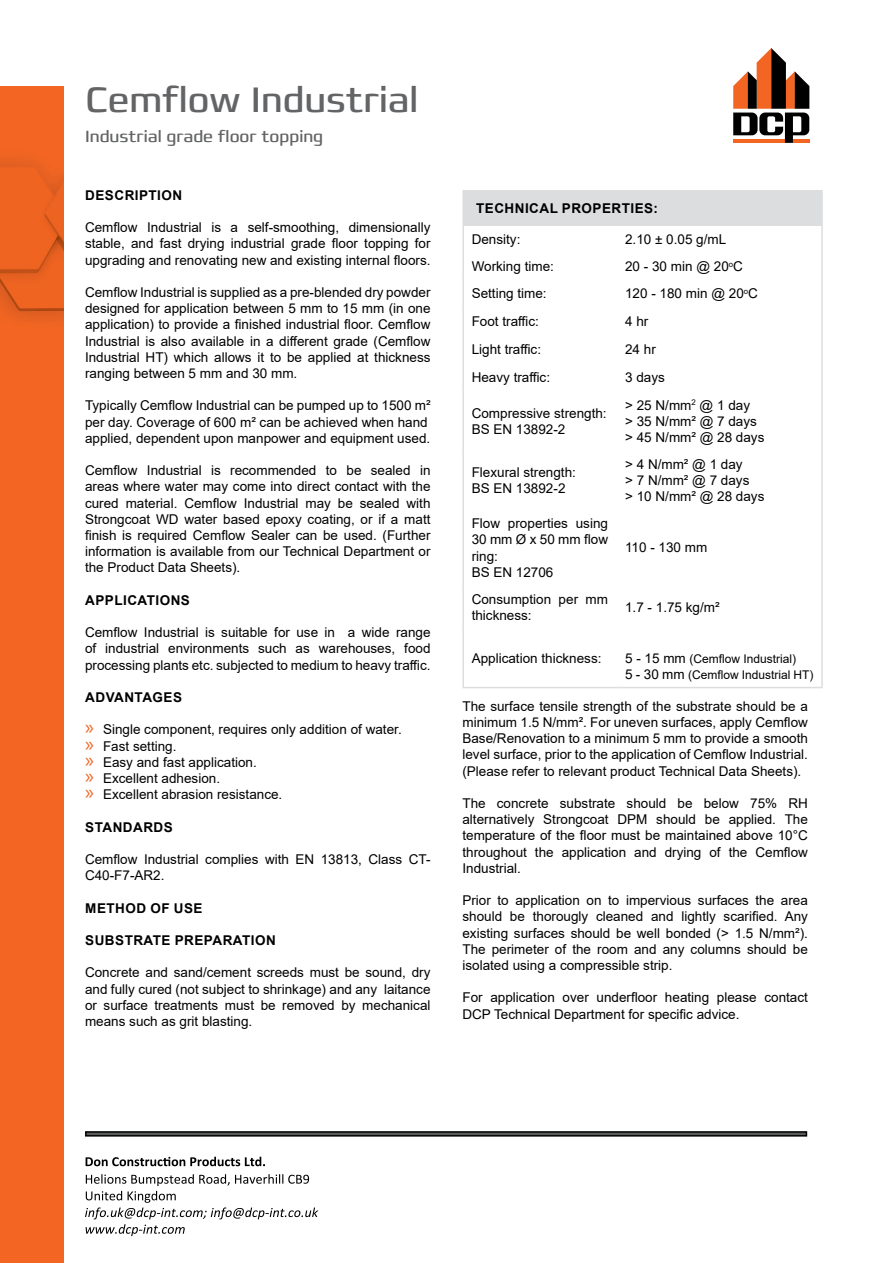
<style>
.page{position:relative;width:893px;height:1263px;background:#fff}
.page>*{position:absolute;margin:0;border:0;box-sizing:border-box;transform-origin:0 0}
.t1{font:36px "Francker CYR";color:#636466}
.t2{font:16.5px "Francker CYR";color:#636466}
.t3{font:13.5px/16.2px "Arial";color:#000}
.t4{font:700 13.5px "Arial";letter-spacing:.035em;color:#000}
.t5{font:12px/16.2px "Arial";color:#000}
.s1{font-family:"Myriad Pro";font-size:21px;color:#f26522}
.s2{font-size:13.5px}
</style>
<div class="page">
<svg style="left:86px;top:1157px;width:179px;height:9px"></svg>
<svg style="left:85px;top:1174px;width:233px;height:62px"></svg>
<div style="left:85px;top:1131px;width:722px;height:5px;border:2px solid #000"></div>
<div style="left:463px;top:191px;width:359px;height:35px;background:#dcddde"></div>
<hr style="left:462px;top:190px;width:155px;height:1px;background:#dcddde">
<hr style="left:462px;top:191px;width:2px;height:35px;background:#dcddde">
<hr style="left:617px;top:190px;width:206px;height:1px;background:#dcddde">
<hr style="left:821px;top:191px;width:2px;height:35px;background:#dcddde">
<hr style="left:462px;top:226px;width:2px;height:27px;background:#dcddde">
<hr style="left:821px;top:226px;width:2px;height:27px;background:#dcddde">
<hr style="left:462px;top:253px;width:2px;height:27px;background:#dcddde">
<hr style="left:821px;top:253px;width:2px;height:27px;background:#dcddde">
<hr style="left:462px;top:280px;width:2px;height:27px;background:#dcddde">
<hr style="left:821px;top:280px;width:2px;height:27px;background:#dcddde">
<hr style="left:462px;top:307px;width:2px;height:28px;background:#dcddde">
<hr style="left:821px;top:307px;width:2px;height:28px;background:#dcddde">
<hr style="left:462px;top:335px;width:2px;height:28px;background:#dcddde">
<hr style="left:821px;top:335px;width:2px;height:28px;background:#dcddde">
<hr style="left:462px;top:363px;width:2px;height:28px;background:#dcddde">
<hr style="left:821px;top:363px;width:2px;height:28px;background:#dcddde">
<hr style="left:462px;top:391px;width:2px;height:60px;background:#dcddde">
<hr style="left:821px;top:391px;width:2px;height:60px;background:#dcddde">
<hr style="left:462px;top:451px;width:2px;height:59px;background:#dcddde">
<hr style="left:821px;top:451px;width:2px;height:59px;background:#dcddde">
<hr style="left:462px;top:510px;width:2px;height:75px;background:#dcddde">
<hr style="left:821px;top:510px;width:2px;height:75px;background:#dcddde">
<hr style="left:462px;top:585px;width:2px;height:43px;background:#dcddde">
<hr style="left:821px;top:585px;width:2px;height:43px;background:#dcddde">
<hr style="left:462px;top:628px;width:2px;height:59px;background:#dcddde">
<hr style="left:821px;top:628px;width:2px;height:59px;background:#dcddde">
<hr style="left:462px;top:687px;width:155px;height:1px;background:#dcddde">
<hr style="left:617px;top:687px;width:206px;height:1px;background:#dcddde">
<svg style="left:733px;top:48px;width:76px;height:95px"></svg>
<div style="left:0;top:86px;width:64px;height:1177px;background:#f26522"></div>
<img style="left:0;top:161px;width:64px;height:158px">
<h1 class="t1" style="left:85px;top:77px;width:335px">Cemflow Industrial</h1>
<p class="t2" style="left:85px;top:126px;width:240px">Industrial grade floor topping</p>
<p class="t4" style="left:85px;top:185px;width:98px">DESCRIPTION</p>
<p class="t3" style="left:85px;top:219px;width:347px;text-align:justify">Cemflow Industrial is a self-smoothing, dimensionally stable, and fast drying industrial grade floor topping for upgrading and renovating new and existing internal floors.</p>
<p class="t3" style="left:85px;top:284px;width:347px;text-align:justify">Cemflow Industrial is supplied as a pre-blended dry powder designed for application between 5 mm to 15 mm (in one application) to provide a finished industrial floor. Cemflow Industrial is also available in a different grade (Cemflow Industrial HT) which allows it to be applied at thickness ranging between 5 mm and 30 mm.</p>
<p class="t3" style="left:85px;top:397px;width:347px">Typically Cemflow Industrial can be pumped up to 1500 m² per day. Coverage of 600 m² can be achieved when hand applied, dependent upon manpower and equipment used.</p>
<p class="t3" style="left:85px;top:462px;width:347px;text-align:justify">Cemflow Industrial is recommended to be sealed in areas where water may come into direct contact with the cured material. Cemflow Industrial may be sealed with Strongcoat WD water based epoxy coating, or if a matt finish is required Cemflow Sealer can be used. (Further information is available from our Technical Department or the Product Data Sheets).</p>
<p class="t4" style="left:85px;top:590px;width:106px">APPLICATIONS</p>
<p class="t3" style="left:85px;top:624px;width:347px;text-align:justify">Cemflow Industrial is suitable for use in a wide range of industrial environments such as warehouses, food processing plants etc. subjected to medium to heavy traffic.</p>
<p class="t4" style="left:85px;top:688px;width:98px">ADVANTAGES</p>
<p class="t3" style="left:85px;top:721px;width:318px"><span class="s1">»</span> Single component, requires only addition of water. <span class="s1">»</span> Fast setting.<br><span class="s1">»</span> Easy and fast application.<br><span class="s1">»</span> Excellent adhesion.<br><span class="s1">»</span> Excellent abrasion resistance.</p>
<p class="t4" style="left:85px;top:817px;width:89px">STANDARDS</p>
<p class="t3" style="left:85px;top:851px;width:347px">Cemflow Industrial complies with EN 13813, Class CT-<br>C40-F7-AR2.</p>
<p class="t4" style="left:85px;top:898px;width:119px">METHOD OF USE</p>
<p class="t4" style="left:85px;top:931px;width:192px">SUBSTRATE PREPARATION</p>
<p class="t3" style="left:85px;top:964px;width:347px;text-align:justify">Concrete and sand/cement screeds must be sound, dry and fully cured (not subject to shrinkage) and any laitance or surface treatments must be removed by mechanical means such as grit blasting.</p>
<p class="t4" style="left:476px;top:199px;width:183px">TECHNICAL PROPERTIES:</p>
<p class="t3" style="left:472px;top:231px;width:50px">Density:</p>
<p class="t3" style="left:625px;top:231px;width:103px">2.10 ± 0.05 g/mL</p>
<p class="t3" style="left:472px;top:258px;width:84px">Working time:</p>
<p class="t3" style="left:625px;top:258px;width:119px">20 - 30 min @ 20<sup>o</sup>C</p>
<p class="t3" style="left:472px;top:285px;width:77px">Setting time:</p>
<p class="t3" style="left:625px;top:285px;width:134px">120 - 180 min @ 20<sup>o</sup>C</p>
<p class="t3" style="left:472px;top:313px;width:69px">Foot traffic:</p>
<p class="t3" style="left:625px;top:313px;width:25px">4 hr</p>
<p class="t3" style="left:472px;top:341px;width:71px">Light traffic:</p>
<p class="t3" style="left:625px;top:341px;width:32px">24 hr</p>
<p class="t3" style="left:472px;top:369px;width:80px">Heavy traffic:</p>
<p class="t3" style="left:625px;top:369px;width:41px">3 days</p>
<p class="t3" style="left:472px;top:405px;width:137px">Compressive strength:<br>BS EN 13892-2</p>
<p class="t3" style="left:625px;top:397px;width:141px">&gt; 25 N/mm<sup>2</sup> @ 1 day<br>&gt; 35 N/mm² @ 7 days &gt; 45 N/mm² @ 28 days</p>
<p class="t3" style="left:472px;top:464px;width:106px">Flexural strength:<br>BS EN 13892-2</p>
<p class="t3" style="left:625px;top:456px;width:141px">&gt; 4 N/mm² @ 1 day<br>&gt; 7 N/mm² @ 7 days<br>&gt; 10 N/mm² @ 28 days</p>
<p class="t3" style="left:472px;top:515px;width:138px">Flow properties using<br>30 mm Ø x 50 mm flow ring:<br>BS EN 12706</p>
<p class="t3" style="left:625px;top:539px;width:84px">110 - 130 mm</p>
<p class="t3" style="left:472px;top:591px;width:138px">Consumption per mm thickness:</p>
<p class="t3" style="left:625px;top:599px;width:96px">1.7 - 1.75 kg/m²</p>
<p class="t3" style="left:472px;top:650px;width:131px">Application thickness:</p>
<p class="t5" style="left:625px;top:650px;width:190px"><span class="s2">5 - 15 mm</span> (Cemflow Industrial)<br><span class="s2">5 - 30 mm</span> (Cemflow Industrial HT)</p>
<p class="t3" style="left:462px;top:698px;width:347px;text-align:justify">The surface tensile strength of the substrate should be a minimum 1.5 N/mm². For uneven surfaces, apply Cemflow Base/Renovation to a minimum 5 mm to provide a smooth level surface, prior to the application of Cemflow Industrial. (Please refer to relevant product Technical Data Sheets).</p>
<p class="t3" style="left:462px;top:795px;width:347px;text-align:justify">The concrete substrate should be below 75% RH alternatively Strongcoat DPM should be applied. The temperature of the floor must be maintained above 10°C throughout the application and drying of the Cemflow Industrial.</p>
<p class="t3" style="left:462px;top:892px;width:347px;text-align:justify">Prior to application on to impervious surfaces the area should be thorougly cleaned and lightly scarified. Any existing surfaces should be well bonded (&gt; 1.5 N/mm²).<br>The perimeter of the room and any columns should be isolated using a compressible strip.</p>
<p class="t3" style="left:462px;top:989px;width:347px">For application over underfloor heating please contact<br>DCP Technical Department for specific advice.</p>
</div>
